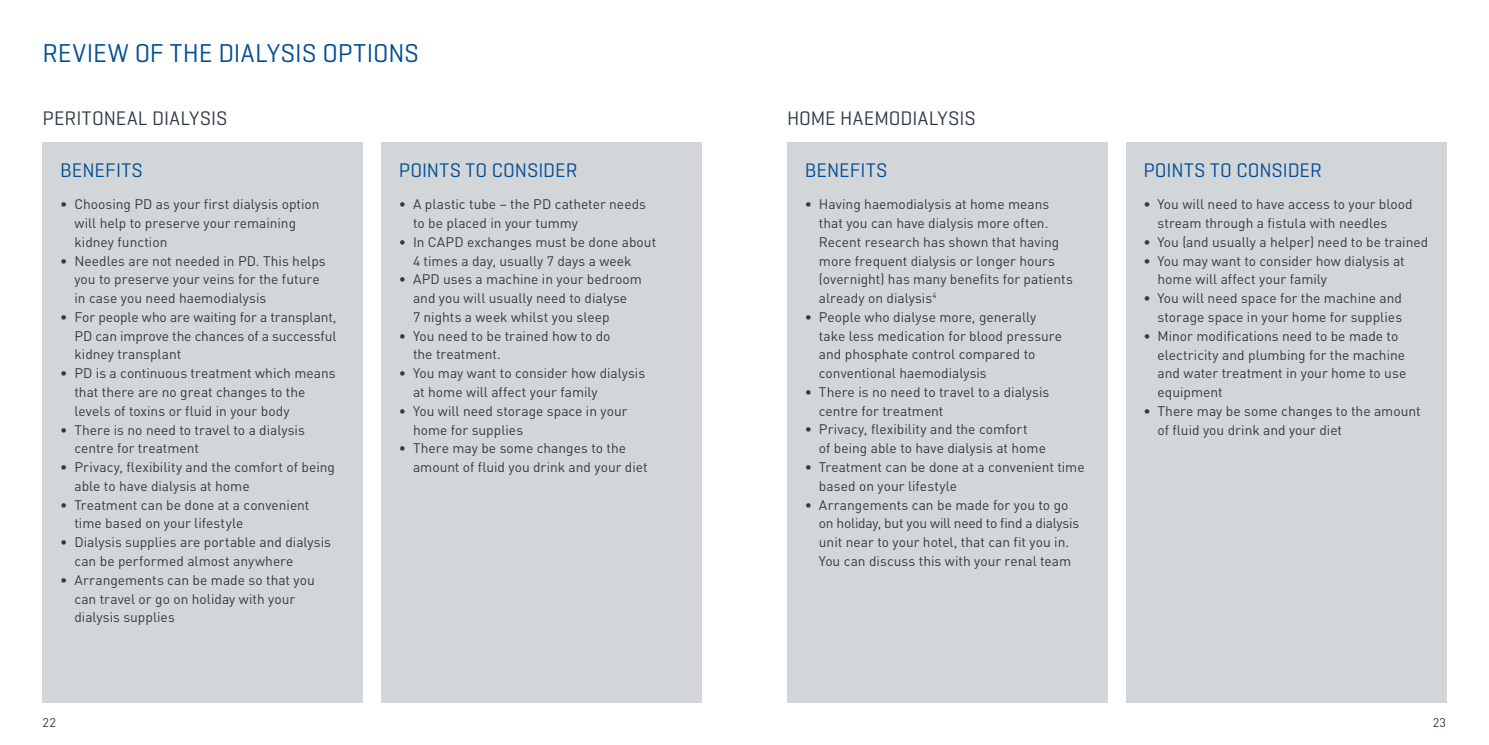
<style>
.page{position:relative;width:1489px;height:745px;background:#fff}
.page>*{position:absolute;margin:0;border:0;box-sizing:border-box;transform-origin:0 0}
.t1{font:26.25px "Geogrotesque";letter-spacing:-.005em;color:#014d95}
.t2{font:20px "Geogrotesque";letter-spacing:.005em;color:#014d95}
.t3{font:20px "Geogrotesque";color:#2f3b41}
.t4{font:13.75px/18.8px "DINOT";color:#2f3b41}
.t5{font:12.5px "DINOT";color:#2f3b41}
</style>
<div class="page">
<div style="left:43px;top:142px;width:320px;height:560px;background:#d2d6d8"></div>
<div style="left:787px;top:142px;width:320px;height:560px;background:#d2d6d8"></div>
<div style="left:381px;top:142px;width:321px;height:560px;background:#d2d6d8"></div>
<div style="left:1125px;top:142px;width:321px;height:560px;background:#d2d6d8"></div>
<h1 class="t1" style="left:43px;top:37px;width:378px">REVIEW OF THE DIALYSIS OPTIONS</h1>
<h2 class="t3" style="left:43px;top:106px;width:186px">PERITONEAL DIALYSIS</h2>
<h2 class="t3" style="left:787px;top:106px;width:190px">HOME HAEMODIALYSIS</h2>
<h2 class="t2" style="left:399px;top:158px;width:180px">POINTS TO CONSIDER</h2>
<h2 class="t2" style="left:1143px;top:158px;width:180px">POINTS TO CONSIDER</h2>
<p class="t4" style="left:74px;top:194px;width:247px;text-indent:-14px">• Choosing PD as your first dialysis option will help to preserve your remaining kidney function</p>
<p class="t4" style="left:74px;top:251px;width:253px;text-indent:-14px">• Needles are not needed in PD. This helps you to preserve your veins for the future in case you need haemodialysis</p>
<p class="t4" style="left:74px;top:307px;width:263px;text-align:justify;text-indent:-14px">• For people who are waiting for a transplant, PD can improve the chances of a successful kidney transplant</p>
<p class="t4" style="left:74px;top:363px;width:263px;text-indent:-14px">• PD is a continuous treatment which means that there are no great changes to the levels of toxins or fluid in your body</p>
<p class="t4" style="left:74px;top:419px;width:232px;text-indent:-14px">• There is no need to travel to a dialysis centre for treatment</p>
<p class="t4" style="left:74px;top:457px;width:262px;text-indent:-14px">• Privacy, flexibility and the comfort of being able to have dialysis at home</p>
<p class="t4" style="left:74px;top:494px;width:236px;text-indent:-14px">• Treatment can be done at a convenient time based on your lifestyle</p>
<p class="t4" style="left:74px;top:532px;width:258px;text-indent:-14px">• Dialysis supplies are portable and dialysis can be performed almost anywhere</p>
<p class="t4" style="left:74px;top:569px;width:242px;text-indent:-14px">• Arrangements can be made so that you can travel or go on holiday with your dialysis supplies</p>
<h2 class="t2" style="left:60px;top:158px;width:84px">BENEFITS</h2>
<h2 class="t2" style="left:804px;top:158px;width:84px">BENEFITS</h2>
<p class="t4" style="left:413px;top:194px;width:234px;text-indent:-14px">• A plastic tube – the PD catheter needs to be placed in your tummy</p>
<p class="t4" style="left:413px;top:232px;width:245px;text-indent:-14px">• In CAPD exchanges must be done about<br>4 times a day, usually 7 days a week</p>
<p class="t4" style="left:413px;top:269px;width:230px;text-indent:-14px">• APD uses a machine in your bedroom and you will usually need to dialyse<br>7 nights a week whilst you sleep</p>
<p class="t4" style="left:413px;top:326px;width:199px;text-indent:-14px">• You need to be trained how to do the treatment.</p>
<p class="t4" style="left:413px;top:363px;width:234px;text-indent:-14px">• You may want to consider how dialysis at home will affect your family</p>
<p class="t4" style="left:413px;top:401px;width:216px;text-indent:-14px">• You will need storage space in your home for supplies</p>
<p class="t4" style="left:413px;top:438px;width:236px;text-indent:-14px">• There may be some changes to the amount of fluid you drink and your diet</p>
<p class="t4" style="left:819px;top:194px;width:255px;text-indent:-14px">• Having haemodialysis at home means that you can have dialysis more often.<br>Recent research has shown that having more frequent dialysis or longer hours (overnight) has many benefits for patients already on dialysis<sup>4</sup></p>
<p class="t4" style="left:819px;top:307px;width:245px;text-indent:-14px">• People who dialyse more, generally take less medication for blood pressure and phosphate control compared to conventional haemodialysis</p>
<p class="t4" style="left:819px;top:382px;width:232px;text-indent:-14px">• There is no need to travel to a dialysis centre for treatment</p>
<p class="t4" style="left:819px;top:419px;width:228px;text-indent:-14px">• Privacy, flexibility and the comfort<br>of being able to have dialysis at home</p>
<p class="t4" style="left:819px;top:457px;width:267px;text-indent:-14px">• Treatment can be done at a convenient time based on your lifestyle</p>
<p class="t4" style="left:819px;top:494px;width:262px;text-indent:-14px">• Arrangements can be made for you to go on holiday, but you will need to find a dialysis unit near to your hotel, that can fit you in.<br>You can discuss this with your renal team</p>
<p class="t4" style="left:1157px;top:194px;width:257px;text-indent:-14px">• You will need to have access to your blood stream through a fistula with needles</p>
<p class="t4" style="left:1143px;top:232px;width:286px">• You (and usually a helper) need to be trained</p>
<p class="t4" style="left:1157px;top:251px;width:249px;text-indent:-14px">• You may want to consider how dialysis at home will affect your family</p>
<p class="t4" style="left:1143px;top:288px;width:260px;text-align:right">• You will need space for the machine and storage space in your home for supplies</p>
<p class="t4" style="left:1157px;top:326px;width:250px;text-indent:-14px">• Minor modifications need to be made to electricity and plumbing for the machine and water treatment in your home to use equipment</p>
<p class="t4" style="left:1157px;top:401px;width:264px;text-indent:-14px">• There may be some changes to the amount of fluid you drink and your diet</p>
<p class="t5" style="left:43px;top:714px;width:15px">22</p>
<p class="t5" style="left:1432px;top:714px;width:15px">23</p>
</div>
